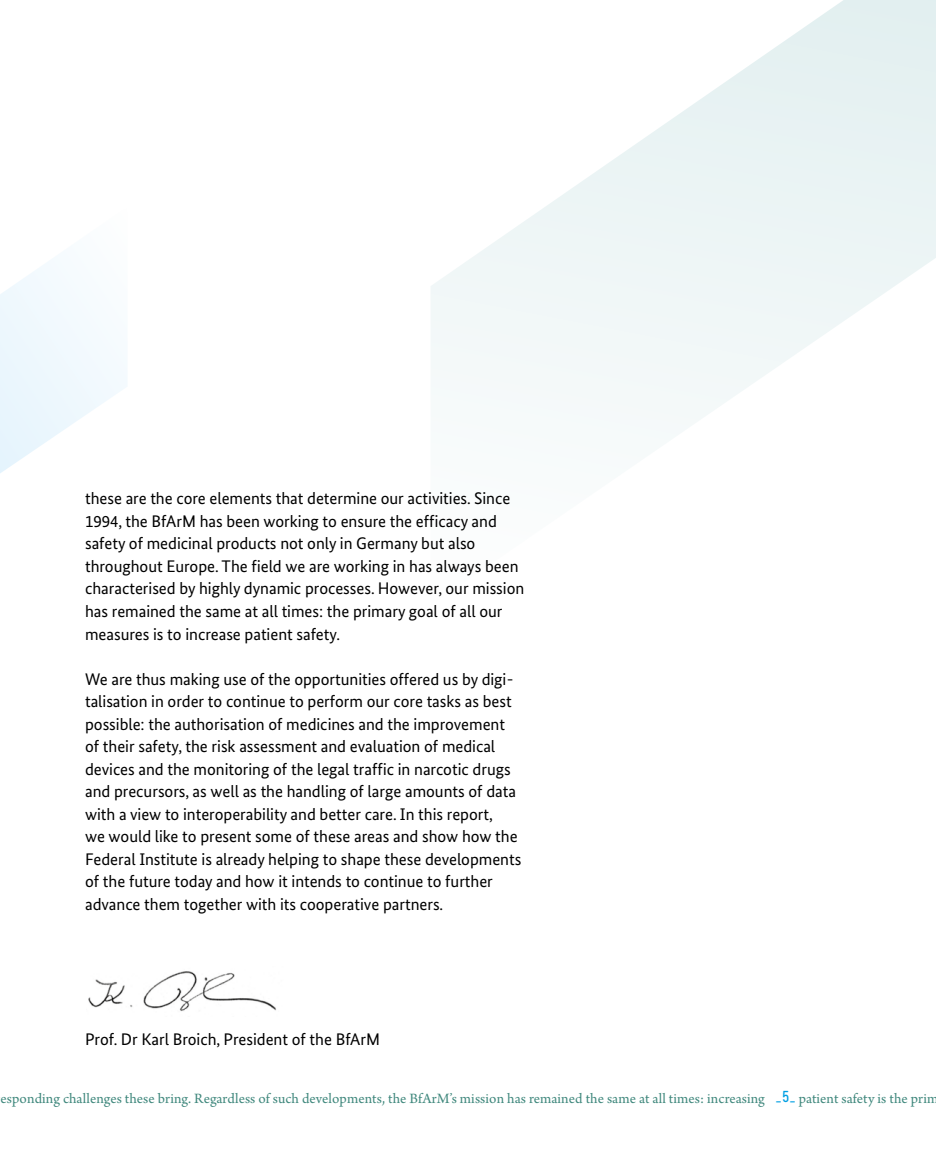
<style>
.page{position:relative;width:936px;height:1149px;background:#fff}
.page>*{position:absolute;margin:0;border:0;box-sizing:border-box;transform-origin:0 0}
.Basis_Fließtext{font:16.8px/22.5px "Bundes Sans";letter-spacing:-.005em;color:#000}
.t1{font:300 16.5px "Sugo Pro Display";color:#009fe3}
.t2{font:15px "Arno Pro";letter-spacing:.005em;color:#40887d}
</style>
<div class="page">
<svg style="left:431px;top:0;width:504px;height:420px;fill:#f2f8f8"></svg>
<svg style="left:0;top:262px;width:127px;height:211px;fill:#f3f9fe"></svg>
<img style="left:88px;top:971px;width:188px;height:40px">
<p class="Basis_Fließtext" style="left:85px;top:487px;width:441px">these are the core elements that determine our activities. Since 1994, the BfArM has been working to ensure the efficacy and safety of medicinal products not only in Germany but also throughout Europe. The field we are working in has always been characterised by highly dynamic processes. However, our mission has remained the same at all times: the primary goal of all our measures is to increase patient safety.</p>
<p class="Basis_Fließtext" style="left:85px;top:667px;width:438px">We are thus making use of the opportunities offered us by digi&shy;talisation in order to continue to perform our core tasks as best possible: the authorisation of medicines and the improvement of their safety, the risk assessment and evaluation of medical devices and the monitoring of the legal traffic in narcotic drugs and precursors, as well as the handling of large amounts of data with a view to interoperability and better care. In this report,<br>we would like to present some of these areas and show how the Federal Institute is already helping to shape these developments of the future today and how it intends to continue to further advance them together with its cooperative partners.</p>
<p class="Basis_Fließtext" style="left:85px;top:1027px;width:296px">Prof. Dr Karl Broich, President of the BfArM</p>
<p class="t1" style="left:775px;top:1085px;width:21px">_5_</p>
<p class="t2" style="left:1px;top:1089px;width:765px">esponding challenges these bring. Regardless of such developments, the BfArM’s mission has remained the same at all times: increasing</p>
<p class="t2" style="left:798px;top:1089px;width:141px">patient safety is the prim</p>
</div>
